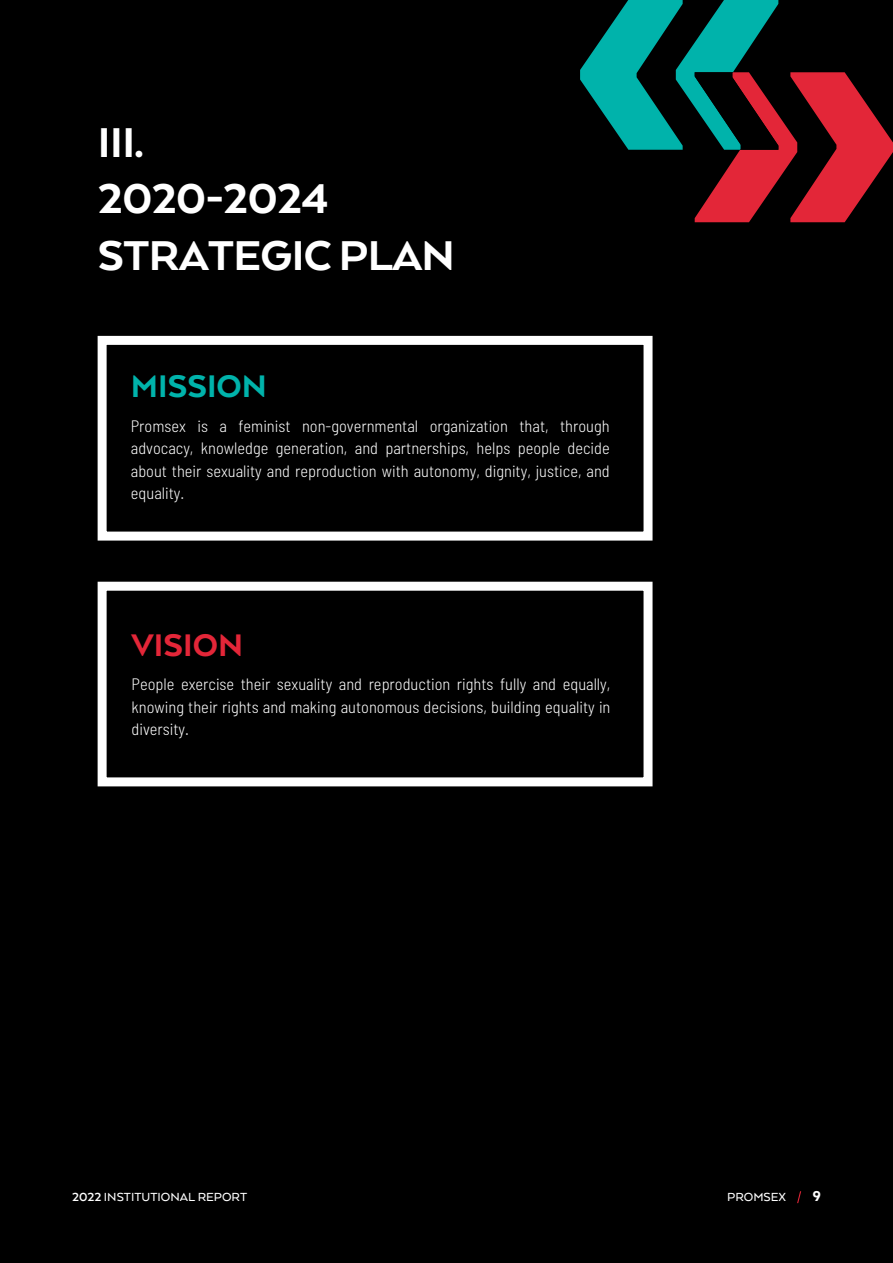
<style>
.page{position:relative;width:893px;height:1263px;background:#000}
.page>*{position:absolute;margin:0;border:0;box-sizing:border-box;transform-origin:0 0}
.t1{font:800 48px/56.2px "Arquitecta";letter-spacing:-.01em;color:#fff}
.t2{font:800 36px "Arquitecta";color:#00b3ab}
.t3{font:800 36px "Arquitecta";color:#e32638}
.t4{font:300 semi-condensed 16.5px/22.5px "Barlow";color:#fff;text-align:justify}
.t5{font:800 16.5px "Arquitecta";color:#fff;scale:.93 1}
.t6{font:500 13.5px "Arquitecta";color:#fff}
.s1{font-weight:700}
</style>
<div class="page">
<svg style="left:797px;top:1191px;width:4px;height:12px"></svg>
<div style="left:98px;top:336px;width:554px;height:205px;border:9px solid #fff"></div>
<div style="left:98px;top:582px;width:554px;height:204px;border:9px solid #fff"></div>
<svg style="left:580px;top:0;width:313px;height:222px"></svg>
<h1 class="t1" style="left:98px;top:113px;width:358px">III.<br>2020-2024<br>STRATEGIC PLAN</h1>
<h2 class="t2" style="left:131px;top:364px;width:138px">MISSION</h2>
<p class="t4" style="left:131px;top:414px;width:480px">Promsex is a feminist non-governmental organization that, through advocacy, knowledge generation, and partnerships, helps people decide about their sexuality and reproduction with autonomy, dignity, justice, and equality.</p>
<h2 class="t3" style="left:132px;top:622px;width:113px">VISION</h2>
<p class="t4" style="left:132px;top:673px;width:480px">People exercise their sexuality and reproduction rights fully and equally, knowing their rights and making autonomous decisions, building equality in diversity.</p>
<p class="t6" style="left:72px;top:1189px;width:177px"><span class="s1">2022</span> INSTITUTIONAL REPORT</p>
<p class="t6" style="left:727px;top:1189px;width:60px">PROMSEX</p>
<p class="t5" style="left:813px;top:1186px;width:10px">9</p>
</div>
